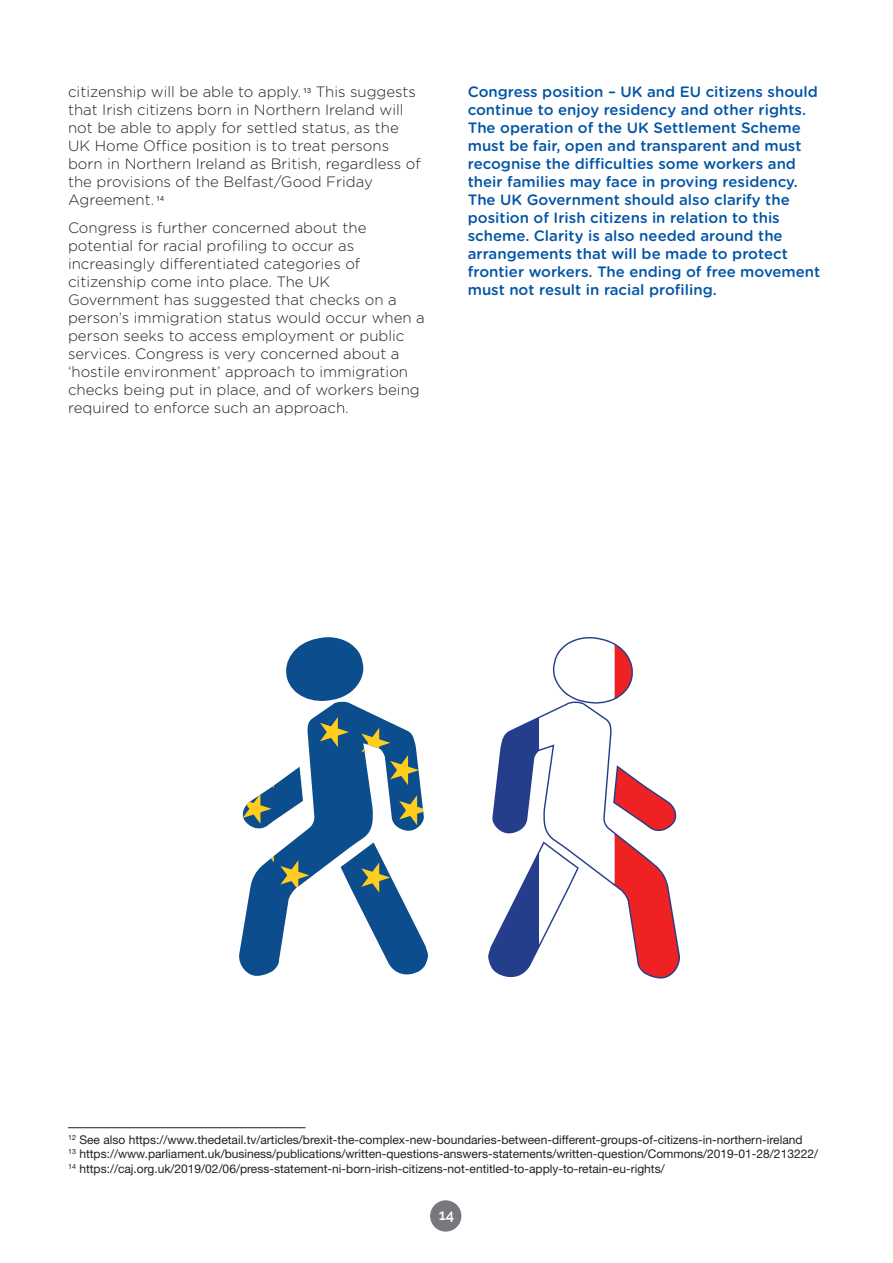
<style>
.page{position:relative;width:893px;height:1263px;background:#fff}
.page>*{position:absolute;margin:0;border:0;box-sizing:border-box;transform-origin:0 0}
.t1{font:300 15px/18px "Gotham Rounded";color:#231f20}
.t2{font:500 15px/18px "Gotham Rounded";color:#0154a6}
.t3{font:600 15px "Raleway";color:#fff}
.t4{font:12px/14.4px "Helvetica Neue LT Com";color:#231f20}
</style>
<div class="page">
<div style="left:430px;top:1200px;width:31px;height:31px;background:#76787b;border-radius:50%"></div>
<hr style="left:68px;top:1127px;width:238px;height:1px;background:#231f20">
<svg style="left:239px;top:637px;width:189px;height:339px"></svg>
<svg style="left:243px;top:717px;width:180px;height:175px"></svg>
<svg style="left:488px;top:716px;width:180px;height:262px;fill:#243e8c"></svg>
<svg style="left:539px;top:637px;width:141px;height:340px"></svg>
<p class="t1" style="left:68px;top:84px;width:354px">citizenship will be able to apply. <sup>13</sup> This suggests that Irish citizens born in Northern Ireland will not be able to apply for settled status, as the UK Home Office position is to treat persons born in Northern Ireland as British, regardless of the provisions of the Belfast/Good Friday Agreement. <sup>14</sup></p>
<p class="t1" style="left:68px;top:220px;width:358px">Congress is further concerned about the potential for racial profiling to occur as increasingly differentiated categories of citizenship come into place. The UK Government has suggested that checks on a person’s immigration status would occur when a person seeks to access employment or public services. Congress is very concerned about a ‘hostile environment’ approach to immigration checks being put in place, and of workers being required to enforce such an approach.</p>
<p class="t2" style="left:468px;top:84px;width:354px">Congress position – UK and EU citizens should continue to enjoy residency and other rights.<br>The operation of the UK Settlement Scheme must be fair, open and transparent and must recognise the difficulties some workers and their families may face in proving residency.<br>The UK Government should also clarify the position of Irish citizens in relation to this scheme. Clarity is also needed around the arrangements that will be made to protect frontier workers. The ending of free movement must not result in racial profiling.</p>
<p class="t4" style="left:68px;top:1132px;width:751px"><sup>12</sup> See also https://www.thedetail.tv/articles/brexit-the-complex-new-boundaries-between-different-groups-of-citizens-in-northern-ireland<br><sup>13</sup> https://www.parliament.uk/business/publications/written-questions-answers-statements/written-question/Commons/2019-01-28/213222/<br><sup>14</sup> https://caj.org.uk/2019/02/06/press-statement-ni-born-irish-citizens-not-entitled-to-apply-to-retain-eu-rights/</p>
<p class="t3" style="left:439px;top:1206px;width:17px">14</p>
</div>
